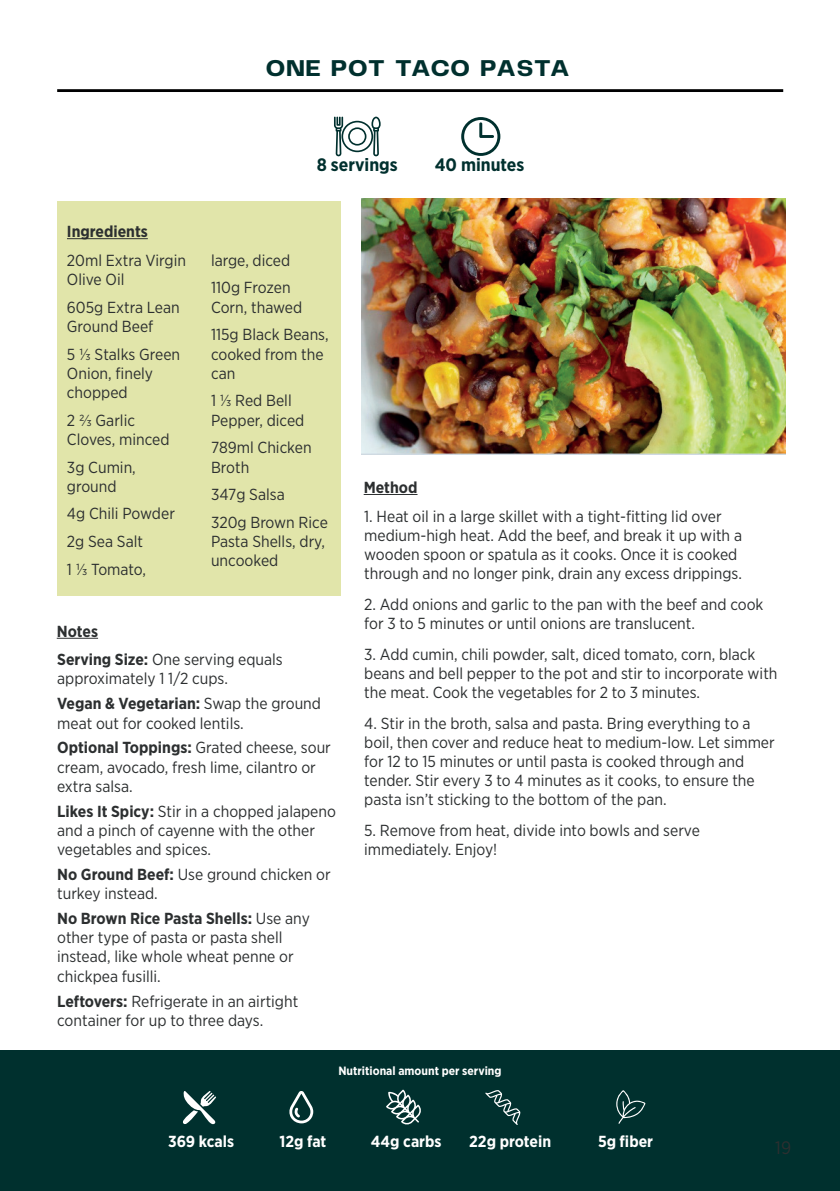
<style>
.page{position:relative;width:840px;height:1191px;background:#fff}
.page>*{position:absolute;margin:0;border:0;box-sizing:border-box;transform-origin:0 0}
.t1{font:800 24px "Bomstad Display";letter-spacing:.055em;color:#00302e}
.t2{font:700 18px "Gotham Narrow";color:#00302e}
.t3{font:18px "Gotham Narrow";color:#2c2f30}
.t4{font:16px/19.2px "Gotham Narrow";color:#2c2f30}
.t5{font:700 16px "Gotham Narrow";color:#fff}
.t6{font:700 16px "Gotham Narrow";color:#2c2f30}
.t7{font:700 12px "Gotham Narrow";color:#fff}
.s1{font-weight:700}
</style>
<div class="page">
<div style="left:0;top:1050px;width:839px;height:141px;background:#00302e"></div>
<svg style="left:183px;top:1091px;width:33px;height:33px"></svg>
<svg style="left:289px;top:1091px;width:24px;height:32px"></svg>
<svg style="left:386px;top:1089px;width:35px;height:36px"></svg>
<svg style="left:485px;top:1090px;width:35px;height:35px"></svg>
<svg style="left:616px;top:1090px;width:29px;height:33px"></svg>
<hr style="left:57px;top:89px;width:725px;height:3px;background:#000001">
<div style="left:57px;top:201px;width:283px;height:394px;background:#e1e5aa"></div>
<img style="left:361px;top:199px;width:424px;height:255px">
<hr style="left:67px;top:238px;width:81px;height:1px;background:#2c2f30">
<hr style="left:57px;top:638px;width:41px;height:1px;background:#2c2f30">
<hr style="left:363px;top:494px;width:54px;height:1px;background:#2c2f30">
<svg style="left:334px;top:117px;width:46px;height:39px"></svg>
<svg style="left:461px;top:117px;width:39px;height:39px"></svg>
<h1 class="t1" style="left:266px;top:53px;width:304px">ONE POT TACO PASTA</h1>
<p class="t6" style="left:67px;top:221px;width:82px">Ingredients</p>
<p class="t2" style="left:316px;top:153px;width:82px">8 servings</p>
<p class="t2" style="left:434px;top:153px;width:91px">40 minutes</p>
<p class="t4" style="left:67px;top:250px;width:120px">20ml Extra Virgin<br>Olive Oil</p>
<p class="t4" style="left:67px;top:297px;width:114px">605g Extra Lean<br>Ground Beef</p>
<p class="t4" style="left:67px;top:344px;width:115px">5 ⅓ Stalks Green<br>Onion, finely chopped</p>
<p class="t4" style="left:67px;top:410px;width:104px">2 ⅔ Garlic<br>Cloves, minced</p>
<p class="t4" style="left:67px;top:457px;width:70px">3g Cumin, ground</p>
<p class="t4" style="left:67px;top:499px;width:109px;line-height:27.8px">4g Chili Powder<br>2g Sea Salt<br>1 ⅓ Tomato,</p>
<p class="t6" style="left:57px;top:621px;width:43px">Notes</p>
<p class="t4" style="left:211px;top:246px;width:81px;line-height:27.8px">large, diced<br>110g Frozen</p>
<p class="t4" style="left:211px;top:293px;width:119px;line-height:27.8px">Corn, thawed<br>115g Black Beans,</p>
<p class="t4" style="left:211px;top:344px;width:114px">cooked from the can</p>
<p class="t4" style="left:211px;top:391px;width:95px">1 ⅓ Red Bell<br>Pepper, diced</p>
<p class="t4" style="left:211px;top:438px;width:102px">789ml Chicken<br>Broth</p>
<p class="t4" style="left:211px;top:480px;width:118px;line-height:27.8px">347g Salsa<br>320g Brown Rice</p>
<p class="t4" style="left:211px;top:532px;width:115px">Pasta Shells, dry, uncooked</p>
<p class="t4" style="left:57px;top:649px;width:227px"><span class="s1">Serving Size:</span> One serving equals approximately 1 1/2 cups.</p>
<p class="t4" style="left:57px;top:694px;width:265px"><span class="s1">Vegan &amp; Vegetarian:</span> Swap the ground meat out for cooked lentils.</p>
<p class="t4" style="left:57px;top:738px;width:275px"><span class="s1">Optional Toppings:</span> Grated cheese, sour cream, avocado, fresh lime, cilantro or extra salsa.</p>
<p class="t4" style="left:57px;top:801px;width:280px"><span class="s1">Likes It Spicy:</span> Stir in a chopped jalapeno and a pinch of cayenne with the other vegetables and spices.</p>
<p class="t4" style="left:57px;top:864px;width:275px"><span class="s1">No Ground Beef:</span> Use ground chicken or turkey instead.</p>
<p class="t4" style="left:57px;top:908px;width:254px"><span class="s1">No Brown Rice Pasta Shells:</span> Use any other type of pasta or pasta shell instead, like whole wheat penne or chickpea fusilli.</p>
<p class="t4" style="left:57px;top:991px;width:242px"><span class="s1">Leftovers:</span> Refrigerate in an airtight container for up to three days.</p>
<p class="t6" style="left:363px;top:477px;width:55px">Method</p>
<p class="t4" style="left:364px;top:506px;width:379px">1. Heat oil in a large skillet with a tight-fitting lid over medium-high heat. Add the beef, and break it up with a wooden spoon or spatula as it cooks. Once it is cooked through and no longer pink, drain any excess drippings.</p>
<p class="t4" style="left:364px;top:594px;width:400px">2. Add onions and garlic to the pan with the beef and cook for 3 to 5 minutes or until onions are translucent.</p>
<p class="t4" style="left:364px;top:644px;width:414px">3. Add cumin, chili powder, salt, diced tomato, corn, black beans and bell pepper to the pot and stir to incorporate with the meat. Cook the vegetables for 2 to 3 minutes.</p>
<p class="t4" style="left:364px;top:713px;width:412px">4. Stir in the broth, salsa and pasta. Bring everything to a boil, then cover and reduce heat to medium-low. Let simmer for 12 to 15 minutes or until pasta is cooked through and tender. Stir every 3 to 4 minutes as it cooks, to ensure the pasta isn’t sticking to the bottom of the pan.</p>
<p class="t4" style="left:364px;top:820px;width:337px">5. Remove from heat, divide into bowls and serve immediately. Enjoy!</p>
<p class="t7" style="left:338px;top:1062px;width:164px">Nutritional amount per serving</p>
<p class="t5" style="left:168px;top:1131px;width:67px">369 kcals</p>
<p class="t5" style="left:279px;top:1131px;width:48px">12g fat</p>
<p class="t5" style="left:371px;top:1131px;width:72px">44g carbs</p>
<p class="t5" style="left:469px;top:1131px;width:83px">22g protein</p>
<p class="t5" style="left:597px;top:1131px;width:57px">5g fiber</p>
<p class="t3" style="left:774px;top:1136px;width:17px">19</p>
</div>
